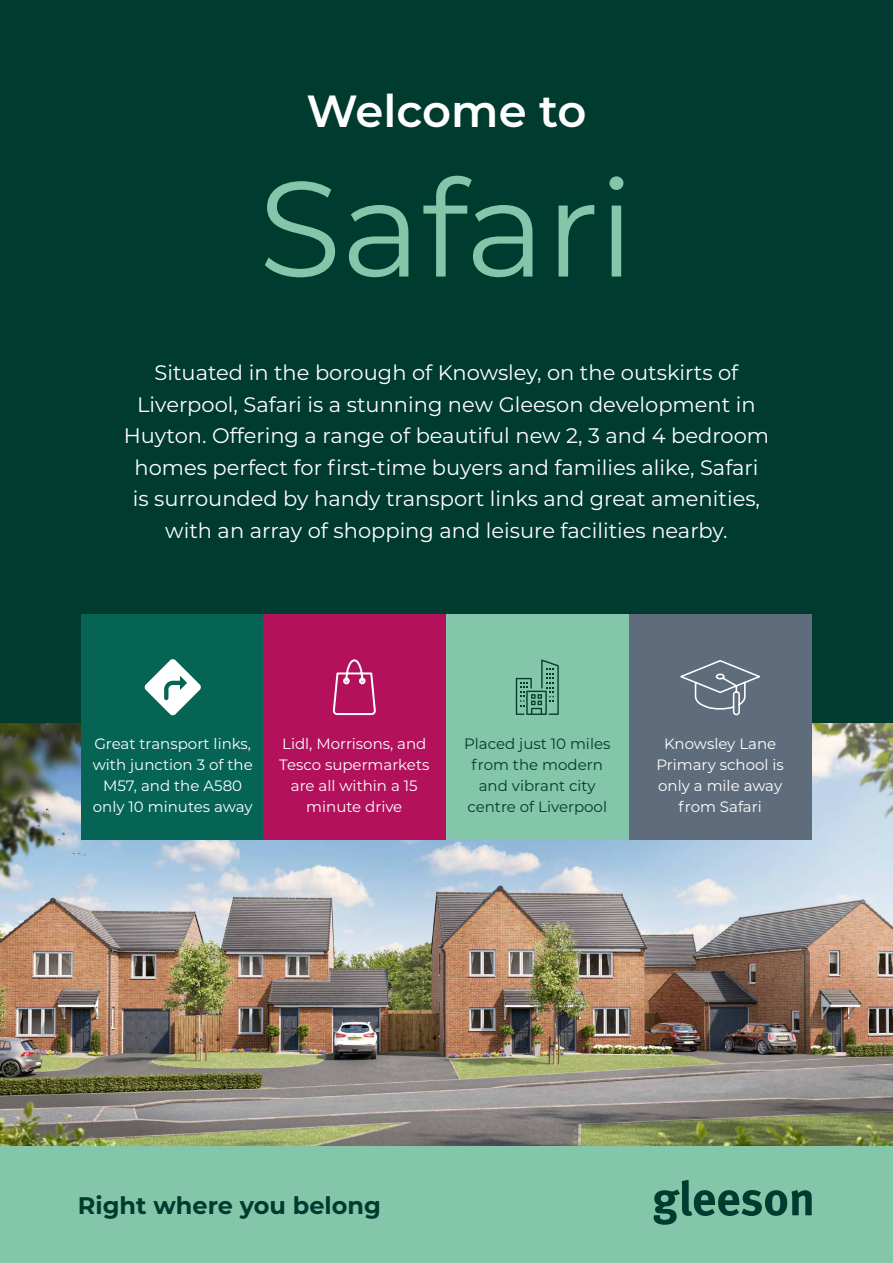
<style>
.page{position:relative;width:893px;height:1263px;background:#fff}
.page>*{position:absolute;margin:0;border:0;box-sizing:border-box;transform-origin:0 0}
.t1{font:135px "Montserrat";color:#83c6a9}
.t2{font:600 45px "Montserrat";color:#fff}
.t3{font:700 24px "Montserrat";color:#003b2f}
.t4{font:21px/31.5px "Montserrat";color:#fff;text-align:center}
.t5{font:15px/21px "Montserrat";color:#fff;text-align:center}
.t6{font:15px/21px "Montserrat";color:#003b2f;text-align:center}
</style>
<div class="page">
<img style="left:0;top:723px;width:893px;height:423px">
<div style="left:0;top:1146px;width:893px;height:117px;background:#83c6a9"></div>
<div style="left:0;top:0;width:893px;height:723px;background:#003b2f"></div>
<svg style="left:654px;top:1180px;width:158px;height:45px"></svg>
<div style="left:81px;top:614px;width:183px;height:226px;background:#066455"></div>
<div style="left:263px;top:614px;width:183px;height:226px;background:#b3115c"></div>
<div style="left:446px;top:614px;width:183px;height:226px;background:#83c6a9"></div>
<div style="left:629px;top:614px;width:183px;height:226px;background:#5e6c7b"></div>
<svg style="left:333px;top:659px;width:43px;height:57px"></svg>
<svg style="left:144px;top:659px;width:57px;height:57px"></svg>
<svg style="left:516px;top:659px;width:43px;height:56px"></svg>
<svg style="left:680px;top:660px;width:80px;height:56px"></svg>
<h2 class="t2" style="left:306px;top:79px;width:282px">Welcome to</h2>
<h1 class="t1" style="left:258px;top:136px;width:378px">Safari</h1>
<p class="t4" style="left:124px;top:356px;width:647px">Situated in the borough of Knowsley, on the outskirts of Liverpool, Safari is a stunning new Gleeson development in Huyton. Offering a range of beautiful new 2, 3 and 4 bedroom homes perfect for first-time buyers and families alike, Safari<br>is surrounded by handy transport links and great amenities, with an array of shopping and leisure facilities nearby.</p>
<p class="t5" style="left:93px;top:733px;width:162px">Great transport links, with junction 3 of the<br>M57, and the A580 only 10 minutes away</p>
<p class="t5" style="left:279px;top:733px;width:152px">Lidl, Morrisons, and<br>Tesco supermarkets are all within a 15 minute drive</p>
<p class="t6" style="left:464px;top:733px;width:148px">Placed just 10 miles from the modern and vibrant city centre of Liverpool</p>
<p class="t5" style="left:656px;top:733px;width:129px">Knowsley Lane<br>Primary school is only a mile away from Safari</p>
<p class="t3" style="left:78px;top:1188px;width:305px">Right where you belong</p>
</div>
